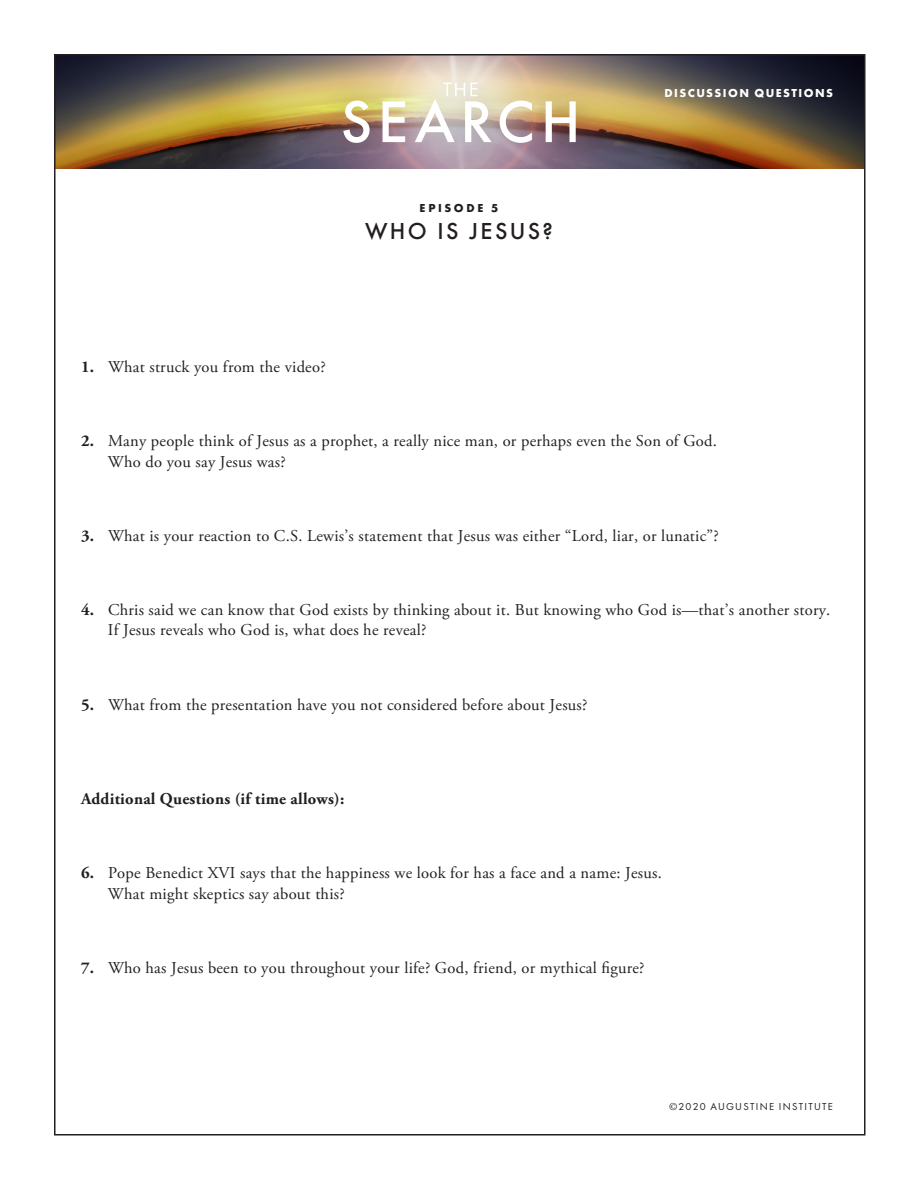
<style>
.page{position:relative;width:918px;height:1188px;background:#fff}
.page>*{position:absolute;margin:0;border:0;box-sizing:border-box;transform-origin:0 0}
.t1{font:500 24px "Futura T";letter-spacing:.1em;color:#231f20}
.t2{font:16.5px/20.2px "Adobe Garamond Pro";letter-spacing:.015em;color:#231f20}
.t3{font:700 16.5px "Adobe Garamond Pro";letter-spacing:.015em;color:#231f20}
.t4{font:700 12px "Futura T";letter-spacing:.12em;color:#fff}
.t5{font:700 12px "Futura T";letter-spacing:.22em;color:#231f20}
.t6{font:10.5px "Futura T";letter-spacing:.12em;color:#231f20}
.s1{font-weight:700}
.s2{font-family:"Adobe Garamond Pro"}
</style>
<div class="page">
<img style="left:57px;top:57px;width:806px;height:112px">
<img style="left:303px;top:57px;width:313px;height:112px">
<svg style="left:343px;top:101px;width:27px;height:42px"></svg>
<svg style="left:383px;top:101px;width:22px;height:41px"></svg>
<svg style="left:415px;top:83px;width:77px;height:59px"></svg>
<svg style="left:500px;top:101px;width:32px;height:42px"></svg>
<svg style="left:546px;top:101px;width:30px;height:41px"></svg>
<p class="t5" style="left:420px;top:200px;width:80px">EPISODE 5</p>
<h1 class="t1" style="left:365px;top:216px;width:189px">WHO IS JESUS?</h1>
<p class="t2" style="left:81px;top:357px;width:246px"><span class="s1">1.</span> What struck you from the video?</p>
<p class="t4" style="left:664px;top:86px;width:170px">DISCUSSION QUESTIONS</p>
<p class="t2" style="left:108px;top:432px;width:611px;text-indent:-27px"><span class="s1">2.</span> Many people think of Jesus as a prophet, a really nice man, or perhaps even the Son of God.<br>Who do you say Jesus was?</p>
<p class="t2" style="left:81px;top:526px;width:639px"><span class="s1">3.</span> What is your reaction to C.S. Lewis’s statement that Jesus was either “Lord, liar, or lunatic”?</p>
<p class="t2" style="left:108px;top:600px;width:724px;text-indent:-27px"><span class="s1">4.</span> Chris said we can know that God exists by thinking about it. But knowing who God is—that’s another story.<br>If Jesus reveals who God is, what does he reveal?</p>
<p class="t2" style="left:81px;top:695px;width:508px"><span class="s1">5.</span> What from the presentation have you not considered before about Jesus?</p>
<p class="t3" style="left:81px;top:789px;width:265px">Additional Questions (if time allows):</p>
<p class="t2" style="left:108px;top:864px;width:555px;text-indent:-27px"><span class="s1">6.</span> Pope Benedict XVI says that the happiness we look for has a face and a name: Jesus.<br>What might skeptics say about this?</p>
<p class="t2" style="left:81px;top:958px;width:565px"><span class="s1">7.</span> Who has Jesus been to you throughout your life? God, friend, or mythical figure?</p>
<p class="t6" style="left:669px;top:1101px;width:165px"><span class="s2">©</span>2020 AUGUSTINE INSTITUTE</p>
</div>
